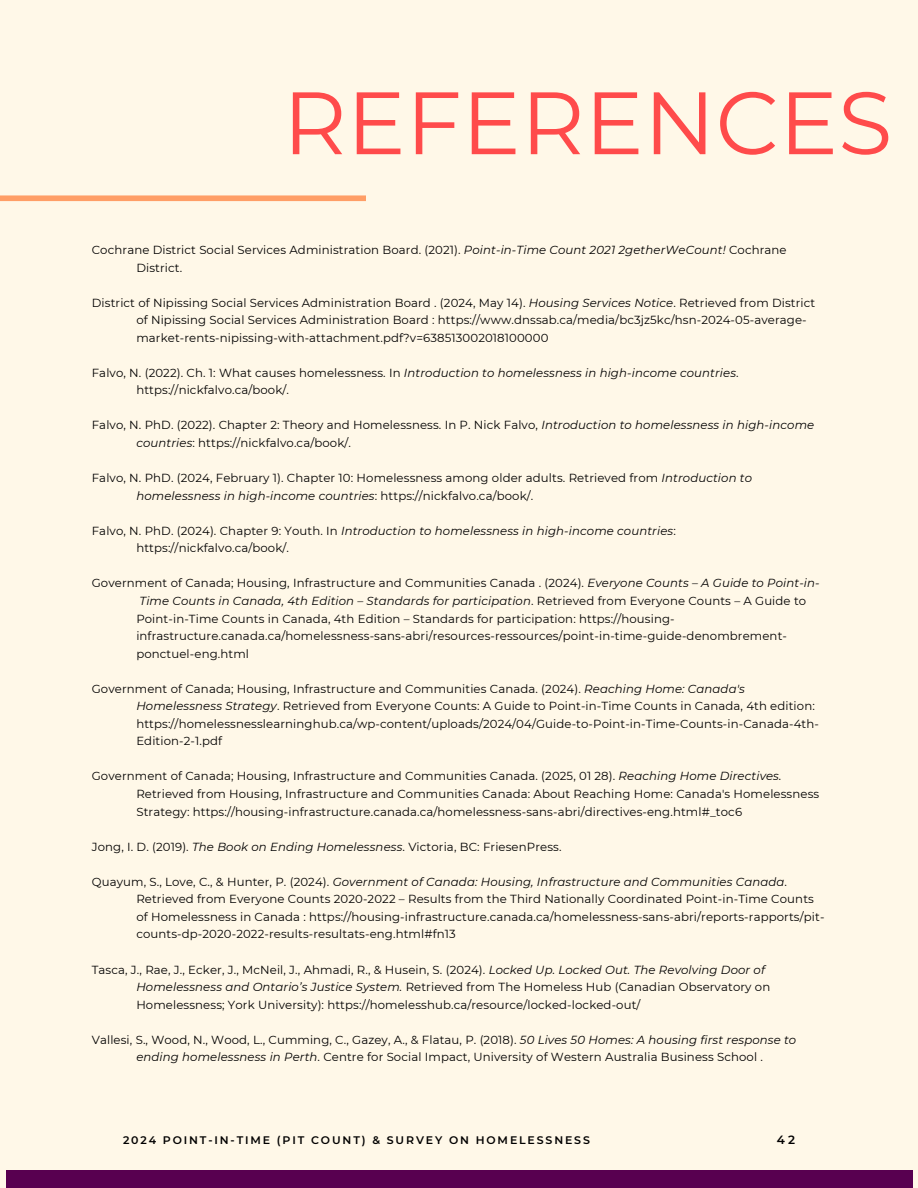
<style>
.page{position:relative;width:918px;height:1188px;background:#fff8e8}
.page>*{position:absolute;margin:0;border:0;box-sizing:border-box;transform-origin:0 0}
.t1{font:88.35px "Montserrat";color:#ff4b4b}
.t2{font:600 12px "Montserrat";color:#000}
.t3{font:11.7px "Montserrat";letter-spacing:.01em;color:#000}
.t4{font:italic 11.7px "Montserrat";letter-spacing:.01em;color:#000}
.t5{font:600 10.95px "Montserrat";letter-spacing:.17em;color:#000}
.s1{font-style:italic}
.s2{font-style:normal}
</style>
<div class="page">
<div style="left:6px;top:1170px;width:906px;height:18px;background:#580050"></div>
<div style="left:0;top:195px;width:366px;height:6px;background:#ff9e66"></div>
<p class="t1" style="left:283px;top:69px;width:611px">REFERENCES</p>
<p class="t3" style="left:92px;top:243px;width:696px">Cochrane District Social Services Administration Board. (2021). <span class="s1">Point-in-Time Count 2021 2getherWeCount!</span> Cochrane</p>
<p class="t3" style="left:136px;top:260px;width:47px">District.</p>
<p class="t3" style="left:92px;top:295px;width:725px">District of Nipissing Social Services Administration Board . (2024, May 14). <span class="s1">Housing Services Notice</span>. Retrieved from District</p>
<p class="t3" style="left:136px;top:313px;width:672px">of Nipissing Social Services Administration Board : https://www.dnssab.ca/media/bc3jz5kc/hsn-2024-05-average-</p>
<p class="t3" style="left:136px;top:330px;width:414px">market-rents-nipissing-with-attachment.pdf?v=638513002018100000</p>
<p class="t4" style="left:92px;top:365px;width:648px"><span class="s2">Falvo, N. (2022). Ch. 1: What causes homelessness. In</span> Introduction to homelessness in high-income countries<span class="s2">.</span></p>
<p class="t3" style="left:136px;top:383px;width:154px">https://nickfalvo.ca/book/.</p>
<p class="t3" style="left:92px;top:418px;width:724px">Falvo, N. PhD. (2022). Chapter 2: Theory and Homelessness. In P. Nick Falvo, <span class="s1">Introduction to homelessness in high-income</span></p>
<p class="t3" style="left:136px;top:436px;width:216px"><span class="s1">countries</span>: https://nickfalvo.ca/book/.</p>
<p class="t3" style="left:92px;top:471px;width:662px">Falvo, N. PhD. (2024, February 1). Chapter 10: Homelessness among older adults. Retrieved from <span class="s1">Introduction to</span></p>
<p class="t4" style="left:136px;top:488px;width:399px">homelessness in high-income countries<span class="s2">: https://nickfalvo.ca/book/.</span></p>
<p class="t4" style="left:92px;top:523px;width:586px"><span class="s2">Falvo, N. PhD. (2024). Chapter 9: Youth. In</span> Introduction to homelessness in high-income countries<span class="s2">:</span></p>
<p class="t3" style="left:136px;top:541px;width:154px">https://nickfalvo.ca/book/.</p>
<p class="t3" style="left:92px;top:576px;width:729px">Government of Canada; Housing, Infrastructure and Communities Canada . (2024). <span class="s1">Everyone Counts – A Guide to Point-in-</span></p>
<p class="t4" style="left:140px;top:594px;width:668px">Time Counts in Canada, 4th Edition – Standards for participation<span class="s2">. Retrieved from Everyone Counts – A Guide to</span></p>
<p class="t3" style="left:136px;top:611px;width:540px">Point-in-Time Counts in Canada, 4th Edition – Standards for participation: https://housing-</p>
<p class="t3" style="left:136px;top:629px;width:652px">infrastructure.canada.ca/homelessness-sans-abri/resources-ressources/point-in-time-guide-denombrement-</p>
<p class="t3" style="left:136px;top:646px;width:114px">ponctuel-eng.html</p>
<p class="t3" style="left:92px;top:681px;width:655px">Government of Canada; Housing, Infrastructure and Communities Canada. (2024). <span class="s1">Reaching Home: Canada's</span></p>
<p class="t3" style="left:136px;top:699px;width:680px"><span class="s1">Homelessness Strategy</span>. Retrieved from Everyone Counts: A Guide to Point-in-Time Counts in Canada, 4th edition:</p>
<p class="t3" style="left:136px;top:716px;width:684px">https://homelessnesslearninghub.ca/wp-content/uploads/2024/04/Guide-to-Point-in-Time-Counts-in-Canada-4th-</p>
<p class="t3" style="left:136px;top:734px;width:87px">Edition-2-1.pdf</p>
<p class="t3" style="left:92px;top:769px;width:691px">Government of Canada; Housing, Infrastructure and Communities Canada. (2025, 01 28). <span class="s1">Reaching Home Directives.</span></p>
<p class="t3" style="left:136px;top:787px;width:684px">Retrieved from Housing, Infrastructure and Communities Canada: About Reaching Home: Canada's Homelessness</p>
<p class="t3" style="left:136px;top:804px;width:607px">Strategy: https://housing-infrastructure.canada.ca/homelessness-sans-abri/directives-eng.html#_toc6</p>
<p class="t3" style="left:92px;top:839px;width:471px">Jong, I. D. (2019). <span class="s1">The Book on Ending Homelessness</span>. Victoria, BC: FriesenPress.</p>
<p class="t4" style="left:92px;top:874px;width:697px"><span class="s2">Quayum, S., Love, C., &amp; Hunter, P. (2024).</span> Government of Canada: Housing, Infrastructure and Communities Canada<span class="s2">.</span></p>
<p class="t3" style="left:136px;top:892px;width:679px">Retrieved from Everyone Counts 2020-2022 – Results from the Third Nationally Coordinated Point-in-Time Counts</p>
<p class="t3" style="left:136px;top:910px;width:690px">of Homelessness in Canada : https://housing-infrastructure.canada.ca/homelessness-sans-abri/reports-rapports/pit-</p>
<p class="t3" style="left:136px;top:927px;width:321px">counts-dp-2020-2022-results-resultats-eng.html#fn13</p>
<p class="t3" style="left:92px;top:962px;width:675px">Tasca, J., Rae, J., Ecker, J., McNeil, J., Ahmadi, R., &amp; Husein, S. (2024). <span class="s1">Locked Up. Locked Out. The Revolving Door of</span></p>
<p class="t3" style="left:136px;top:980px;width:635px"><span class="s1">Homelessness and Ontario’s Justice System.</span> Retrieved from The Homeless Hub (Canadian Observatory on</p>
<p class="t3" style="left:136px;top:997px;width:506px">Homelessness; York University): https://homelesshub.ca/resource/locked-locked-out/</p>
<p class="t3" style="left:92px;top:1032px;width:706px">Vallesi, S., Wood, N., Wood, L., Cumming, C., Gazey, A., &amp; Flatau, P. (2018). <span class="s1">50 Lives 50 Homes: A housing first response to</span></p>
<h2 class="t3" style="left:136px;top:1050px;width:628px"><span class="s1">ending homelessness in Perth</span>. Centre for Social Impact, University of Western Australia Business School .</h2>
<p class="t5" style="left:123px;top:1133px;width:468px">2024 POINT-IN-TIME (PIT COUNT) &amp; SURVEY ON HOMELESSNESS</p>
<h1 class="t2" style="left:777px;top:1132px;width:20px">42</h1>
</div>
